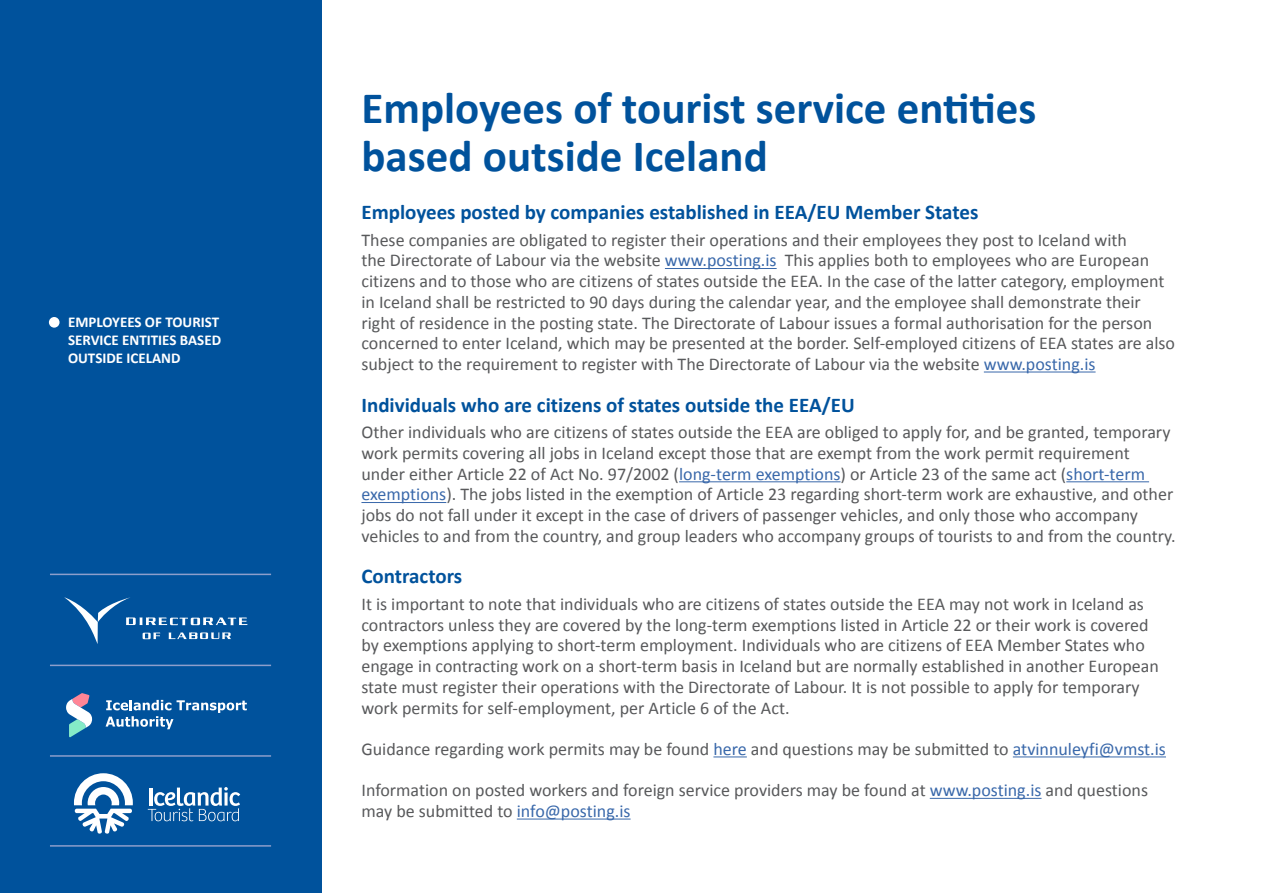
<style>
.page{position:relative;width:1263px;height:893px;background:#fff}
.page>*{position:absolute;margin:0;border:0;box-sizing:border-box;transform-origin:0 0}
.t1{font:700 45px/48px "Calibri";color:#00529c}
.t2{font:700 21px "Calibri";color:#00529c}
.t3{font:18px/20.7px "Calibri";color:#58595b}
.t4{font:700 15px/18px "Calibri";color:#fff}
.s1{color:#3968aa}
</style>
<div class="page">
<div style="left:0;top:0;width:321px;height:893px;background:#00529c"></div>
<hr style="left:50px;top:574px;width:221px;height:1px;background:#8d9ecb">
<hr style="left:50px;top:665px;width:221px;height:1px;background:#8d9ecb">
<hr style="left:50px;top:755px;width:221px;height:2px;background:#8d9ecb">
<hr style="left:50px;top:845px;width:221px;height:2px;background:#8d9ecb">
<svg style="left:74px;top:773px;width:59px;height:61px"></svg>
<svg style="left:148px;top:787px;width:92px;height:34px"></svg>
<svg style="left:64px;top:597px;width:183px;height:47px"></svg>
<svg style="left:106px;top:700px;width:141px;height:29px"></svg>
<svg style="left:66px;top:693px;width:26px;height:44px"></svg>
<hr style="left:665px;top:268px;width:112px;height:1px;background:#3968aa">
<hr style="left:984px;top:372px;width:111px;height:1px;background:#3968aa">
<hr style="left:679px;top:481px;width:161px;height:1px;background:#3968aa">
<hr style="left:1066px;top:481px;width:83px;height:1px;background:#3968aa">
<hr style="left:361px;top:502px;width:85px;height:1px;background:#3968aa">
<hr style="left:713px;top:757px;width:34px;height:1px;background:#3968aa">
<hr style="left:1013px;top:757px;width:153px;height:1px;background:#3968aa">
<hr style="left:930px;top:798px;width:111px;height:1px;background:#3968aa">
<hr style="left:517px;top:819px;width:114px;height:1px;background:#3968aa">
<div style="left:49px;top:317px;width:11px;height:11px;background:#fff;border-radius:50%"></div>
<p class="t4" style="left:68px;top:312px;width:155px">EMPLOYEES OF TOURIST<br>SERVICE ENTITIES BASED<br>OUTSIDE ICELAND</p>
<h1 class="t1" style="left:361px;top:82px;width:676px">Employees of tourist service entities based outside Iceland</h1>
<p class="t2" style="left:361px;top:199px;width:618px">Employees posted by companies established in EEA/EU Member States</p>
<p class="t3" style="left:361px;top:229px;width:815px">These companies are obligated to register their operations and their employees they post to Iceland with<br>the Directorate of Labour via the website <span class="s1">www.posting.is</span> This applies both to employees who are European citizens and to those who are citizens of states outside the EEA. In the case of the latter category, employment in Iceland shall be restricted to 90 days during the calendar year, and the employee shall demonstrate their right of residence in the posting state. The Directorate of Labour issues a formal authorisation for the person concerned to enter Iceland, which may be presented at the border. Self-employed citizens of EEA states are also subject to the requirement to register with The Directorate of Labour via the website <span class="s1">www.posting.is</span></p>
<p class="t2" style="left:361px;top:392px;width:495px">Individuals who are citizens of states outside the EEA/EU</p>
<p class="t3" style="left:361px;top:421px;width:816px">Other individuals who are citizens of states outside the EEA are obliged to apply for, and be granted, temporary work permits covering all jobs in Iceland except those that are exempt from the work permit requirement under either Article 22 of Act No. 97/2002 (<span class="s1">long-term exemptions</span>) or Article 23 of the same act (<span class="s1">short-term exemptions</span>). The jobs listed in the exemption of Article 23 regarding short-term work are exhaustive, and other jobs do not fall under it except in the case of drivers of passenger vehicles, and only those who accompany vehicles to and from the country, and group leaders who accompany groups of tourists to and from the country.</p>
<p class="t2" style="left:361px;top:563px;width:102px">Contractors</p>
<p class="t3" style="left:361px;top:593px;width:799px">It is important to note that individuals who are citizens of states outside the EEA may not work in Iceland as contractors unless they are covered by the long-term exemptions listed in Article 22 or their work is covered by exemptions applying to short-term employment. Individuals who are citizens of EEA Member States who engage in contracting work on a short-term basis in Iceland but are normally established in another European state must register their operations with the Directorate of Labour. It is not possible to apply for temporary work permits for self-employment, per Article 6 of the Act.</p>
<p class="t3" style="left:361px;top:738px;width:806px">Guidance regarding work permits may be found <span class="s1">here</span> and questions may be submitted to <span class="s1">atvinnuleyfi@vmst.is</span></p>
<p class="t3" style="left:361px;top:779px;width:788px">Information on posted workers and foreign service providers may be found at <span class="s1">www.posting.is</span> and questions may be submitted to <span class="s1">info@posting.is</span></p>
</div>
